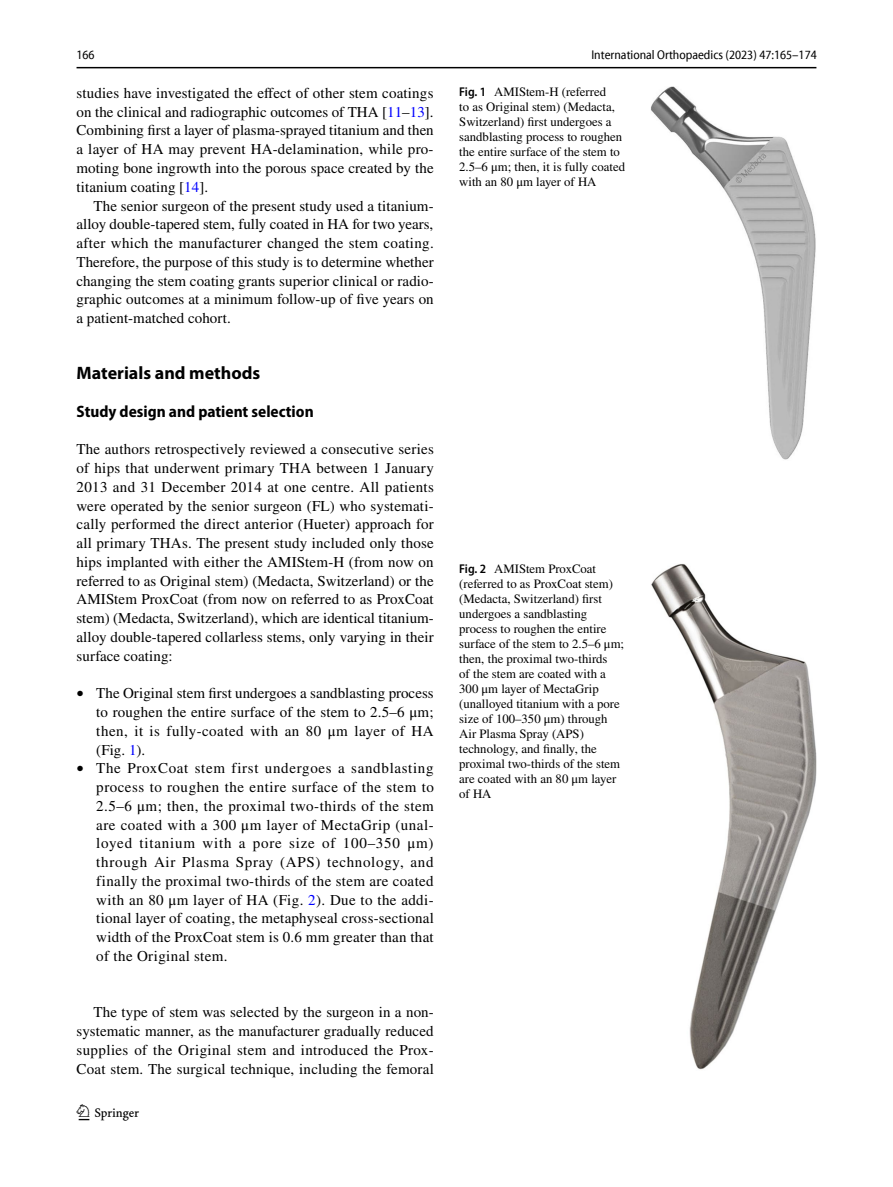
<style>
.page{position:relative;width:893px;height:1187px;background:#fff}
.page>*{position:absolute;margin:0;border:0;box-sizing:border-box;transform-origin:0 0}
.t1{font:22.5px "Springnew Regular 2";color:#000}
.t2{font:700 18px "Myriad Pro";color:#000}
.t3{font:700 semi-condensed 16.5px "Myriad Pro";color:#000}
.t4{font:15px/18.8px "STIX";letter-spacing:.005em;color:#000;text-align:justify}
.t5{font:12.75px/15px "STIX";color:#000}
.t6{font:semi-condensed 12.75px "Myriad Pro Unic";color:#000}
.s1{color:#00f}
.s2{font-size:14.1px}
.s3{font-family:"Myriad Pro";font-weight:600;font-stretch:semi-condensed}
</style>
<div class="page">
<hr style="left:77px;top:67px;width:739px;height:1px;background:#000">
<img style="left:650px;top:87px;width:166px;height:373px">
<img style="left:651px;top:564px;width:165px;height:506px">
<p class="t6" style="left:77px;top:50px;width:20px">166</p>
<p class="t6" style="left:591px;top:50px;width:227px">International Orthopaedics (2023) 47:165–174</p>
<p class="t4" style="left:77px;top:84px;width:359px">studies have investigated the effect of other stem coatings on the clinical and radiographic outcomes of THA [<span class="s1">11</span>–<span class="s1">13</span>].<br>Combining first a layer of plasma-sprayed titanium and then a layer of HA may prevent HA-delamination, while pro&shy;moting bone ingrowth into the porous space created by the titanium coating [<span class="s1">14</span>].</p>
<p class="t4" style="left:77px;top:197px;width:359px;text-indent:17px">The senior surgeon of the present study used a titanium&shy;alloy double-tapered stem, fully coated in HA for two years, after which the manufacturer changed the stem coating.<br>Therefore, the purpose of this study is to determine whether changing the stem coating grants superior clinical or radio&shy;graphic outcomes at a minimum follow-up of five years on a patient-matched cohort.</p>
<p class="t2" style="left:77px;top:361px;width:185px">Materials and methods</p>
<p class="t3" style="left:77px;top:402px;width:239px">Study design and patient selection</p>
<p class="t4" style="left:77px;top:441px;width:359px">The authors retrospectively reviewed a consecutive series of hips that underwent primary THA between 1 January 2013 and 31 December 2014 at one centre. All patients were operated by the senior surgeon (FL) who systemati&shy;cally performed the direct anterior (Hueter) approach for all primary THAs. The present study included only those hips implanted with either the AMIStem-H (from now on referred to as Original stem) (Medacta, Switzerland) or the AMIStem ProxCoat (from now on referred to as ProxCoat stem) (Medacta, Switzerland), which are identical titanium&shy;alloy double-tapered collarless stems, only varying in their surface coating:</p>
<p class="t4" style="left:96px;top:684px;width:339px;text-indent:-20px"><span class="s2">•</span> The Original stem first undergoes a sandblasting process to roughen the entire surface of the stem to 2.5–6 μm; then, it is fully-coated with an 80 μm layer of HA (Fig. <span class="s1">1</span>).</p>
<p class="t4" style="left:96px;top:759px;width:339px;text-indent:-20px"><span class="s2">•</span> The ProxCoat stem first undergoes a sandblasting process to roughen the entire surface of the stem to 2.5–6 μm; then, the proximal two-thirds of the stem are coated with a 300 μm layer of MectaGrip (unal&shy;loyed titanium with a pore size of 100–350 μm) through Air Plasma Spray (APS) technology, and finally the proximal two-thirds of the stem are coated with an 80 μm layer of HA (Fig. <span class="s1">2</span>). Due to the addi&shy;tional layer of coating, the metaphyseal cross-sectional width of the ProxCoat stem is 0.6 mm greater than that of the Original stem.</p>
<p class="t4" style="left:77px;top:1003px;width:359px;text-indent:17px">The type of stem was selected by the surgeon in a non&shy;systematic manner, as the manufacturer gradually reduced supplies of the Original stem and introduced the Prox-Coat stem. The surgical technique, including the femoral</p>
<h1 class="t1" style="left:79px;top:1104px;width:62px">1 3</h1>
<p class="t5" style="left:459px;top:85px;width:167px"><span class="s3">Fig. 1</span> AMIStem-H (referred<br>to as Original stem) (Medacta,<br>Switzerland) first undergoes a sandblasting process to roughen the entire surface of the stem to<br>2.5–6 μm; then, it is fully coated with an 80 μm layer of HA</p>
<p class="t5" style="left:459px;top:562px;width:166px"><span class="s3">Fig. 2</span> AMIStem ProxCoat (referred to as ProxCoat stem) (Medacta, Switzerland) first undergoes a sandblasting process to roughen the entire surface of the stem to 2.5–6 μm; then, the proximal two-thirds<br>of the stem are coated with a<br>300 μm layer of MectaGrip (unalloyed titanium with a pore size of 100–350 μm) through<br>Air Plasma Spray (APS) technology, and finally, the proximal two-thirds of the stem are coated with an 80 μm layer of HA</p>
</div>
